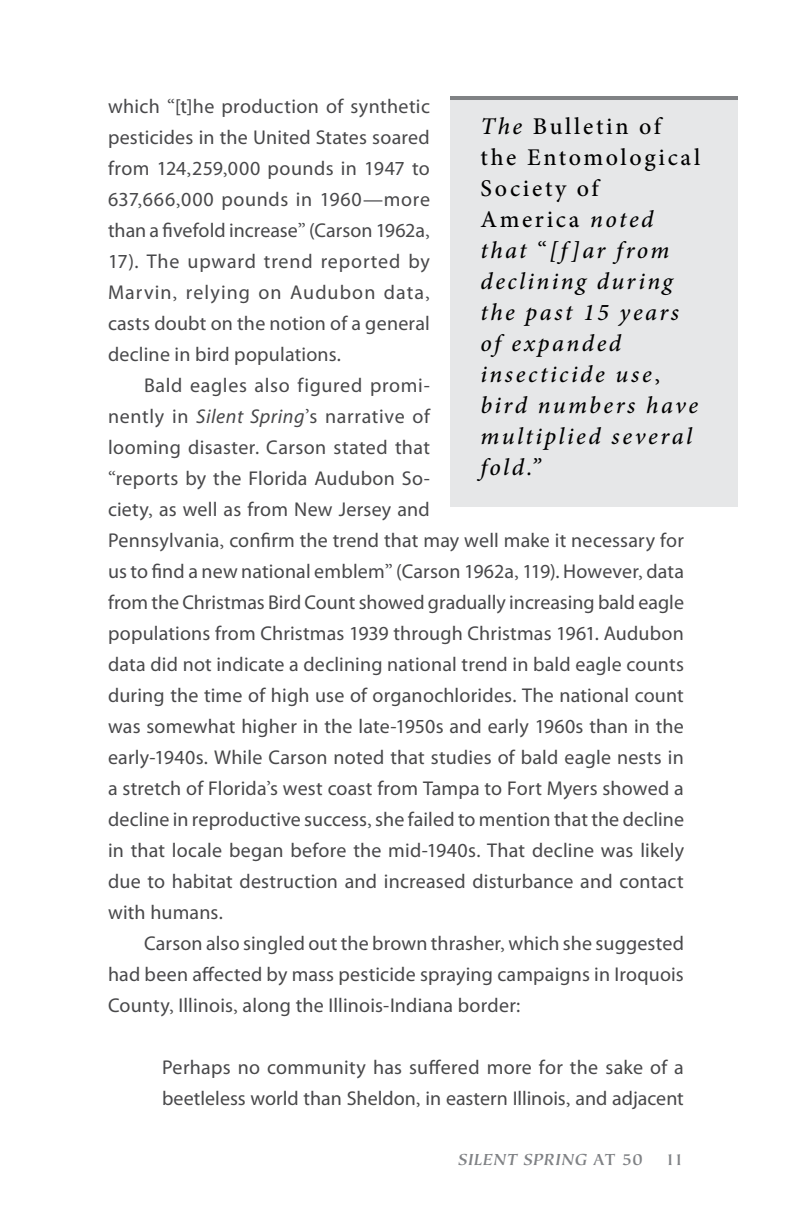
<style>
.page{position:relative;width:792px;height:1224px;background:#fff}
.page>*{position:absolute;margin:0;border:0;box-sizing:border-box;transform-origin:0 0}
.t1{font:italic 500 24px/31px "Minion Pro";letter-spacing:.105em;color:#000}
.t2{font:20px/31px "Myriad Pro";letter-spacing:.01em;color:#48484a;text-align:justify}
.t3{font:italic 700 18px "Tiepolo Std";letter-spacing:.025em;color:#808285}
.s1{font-family:"Minion Pro"}
.s2{font-style:italic}
.s3{font-style:normal}
.s4{font-weight:400;font-style:normal}
</style>
<div class="page">
<div style="left:450px;top:96px;width:288px;height:410px;background:#e6e7e8"></div>
<hr style="left:450px;top:96px;width:288px;height:4px;background:#808285">
<p class="t2" style="left:108px;top:91px;width:324px">which <span class="s1">“</span>[t]he production of synthetic pesticides in the United States soared from 124<span class="s1">‚</span>259<span class="s1">‚</span>000 pounds in 1947 to 637<span class="s1">‚</span>666<span class="s1">‚</span>000 pounds in 1960—more than a fivefold increase<span class="s1">”</span> (Carson 1962a<span class="s1">‚ </span>17). The upward trend reported by Marvin<span class="s1">‚</span> relying on Audubon data<span class="s1">‚ </span>casts doubt on the notion of a general decline in bird populations.</p>
<p class="t2" style="left:108px;top:370px;width:578px;text-align:left;text-indent:36px">Bald eagles also figured promi-<br>nently in <span class="s2">Silent Spring</span><span class="s1">’</span>s narrative of<br>looming disaster. Carson stated that<br><span class="s1">“</span>reports by the Florida Audubon So-<br>ciety<span class="s1">‚</span> as well as from New Jersey and<br>Pennsylvania<span class="s1">‚</span> confirm the trend that may well make it necessary for us to find a new national emblem<span class="s1">”</span> (Carson 1962a<span class="s1">‚</span> 119). However<span class="s1">‚</span> data from the Christmas Bird Count showed gradually increasing bald eagle populations from Christmas 1939 through Christmas 1961. Audubon data did not indicate a declining national trend in bald eagle counts during the time of high use of organochlorides. The national count was somewhat higher in the late-1950s and early 1960s than in the early-1940s. While Carson noted that studies of bald eagle nests in a stretch of Florida<span class="s1">’</span>s west coast from Tampa to Fort Myers showed a decline in reproductive success<span class="s1">‚</span> she failed to mention that the decline in that locale began before the mid-1940s. That decline was likely due to habitat destruction and increased disturbance and contact with humans.</p>
<p class="t2" style="left:108px;top:928px;width:578px;text-indent:36px">Carson also singled out the brown thrasher<span class="s1">‚</span> which she suggested had been affected by mass pesticide spraying campaigns in Iroquois County<span class="s1">‚</span> Illinois<span class="s1">‚</span> along the Illinois-Indiana border:</p>
<p class="t1" style="left:480px;top:111px;width:221px">The <span class="s3">Bulletin of the Entomological<br>Society of<br>America</span> noted that <span class="s4">“</span>[f]ar from declining during the past 15 years of expanded insecticide use<span class="s4">‚ </span>bird numbers have multiplied several fold.”</p>
<p class="t2" style="left:162px;top:1052px;width:523px">Perhaps no community has suffered more for the sake of a beetleless world than Sheldon<span class="s1">‚</span> in eastern Illinois<span class="s1">‚</span> and adjacent</p>
<p class="t3" style="left:458px;top:1149px;width:227px">SILENT SPRING <span class="s3">at 50 11</span></p>
</div>
